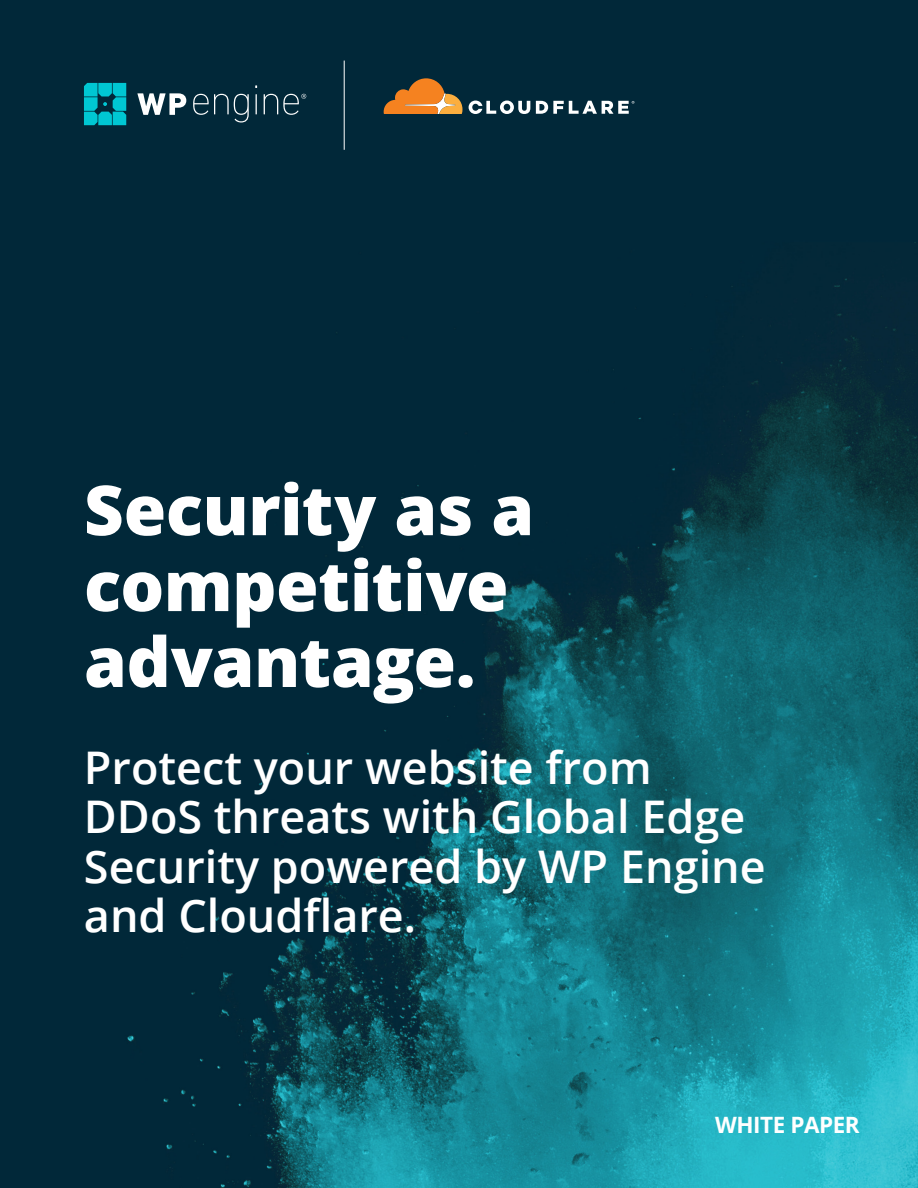
<style>
.page{position:relative;width:918px;height:1188px;background:#fff}
.page>*{position:absolute;margin:0;border:0;box-sizing:border-box;transform-origin:0 0}
.Document_Title{font:800 69px/75.9px "Open Sans";letter-spacing:-.005em;color:#fff}
.Document_Subtitle{font:600 45px/49.5px "Open Sans";color:#fff}
.Body_Headline_Level{font:700 22.5px "Open Sans";letter-spacing:-.02em;color:#fff}
</style>
<div class="page">
<img style="left:0;top:0;width:918px;height:1188px">
<svg style="left:84px;top:83px;width:42px;height:42px"></svg>
<svg style="left:137px;top:93px;width:49px;height:22px"></svg>
<svg style="left:193px;top:94px;width:56px;height:29px"></svg>
<svg style="left:256px;top:94px;width:1px;height:20px"></svg>
<svg style="left:264px;top:94px;width:42px;height:21px"></svg>
<hr style="left:344px;top:61px;width:1px;height:89px;background:#fff">
<svg style="left:384px;top:78px;width:79px;height:36px"></svg>
<svg style="left:536px;top:101px;width:99px;height:13px"></svg>
<svg style="left:469px;top:101px;width:61px;height:13px"></svg>
<p class="Document_Title" style="left:84px;top:469px;width:452px">Security as a competitive advantage.</p>
<p class="Document_Subtitle" style="left:84px;top:742px;width:683px">Protect your website from<br>DDoS threats with Global Edge<br>Security powered by WP Engine and Cloudflare.</p>
<p class="Body_Headline_Level" style="left:715px;top:1109px;width:146px">WHITE PAPER</p>
</div>
